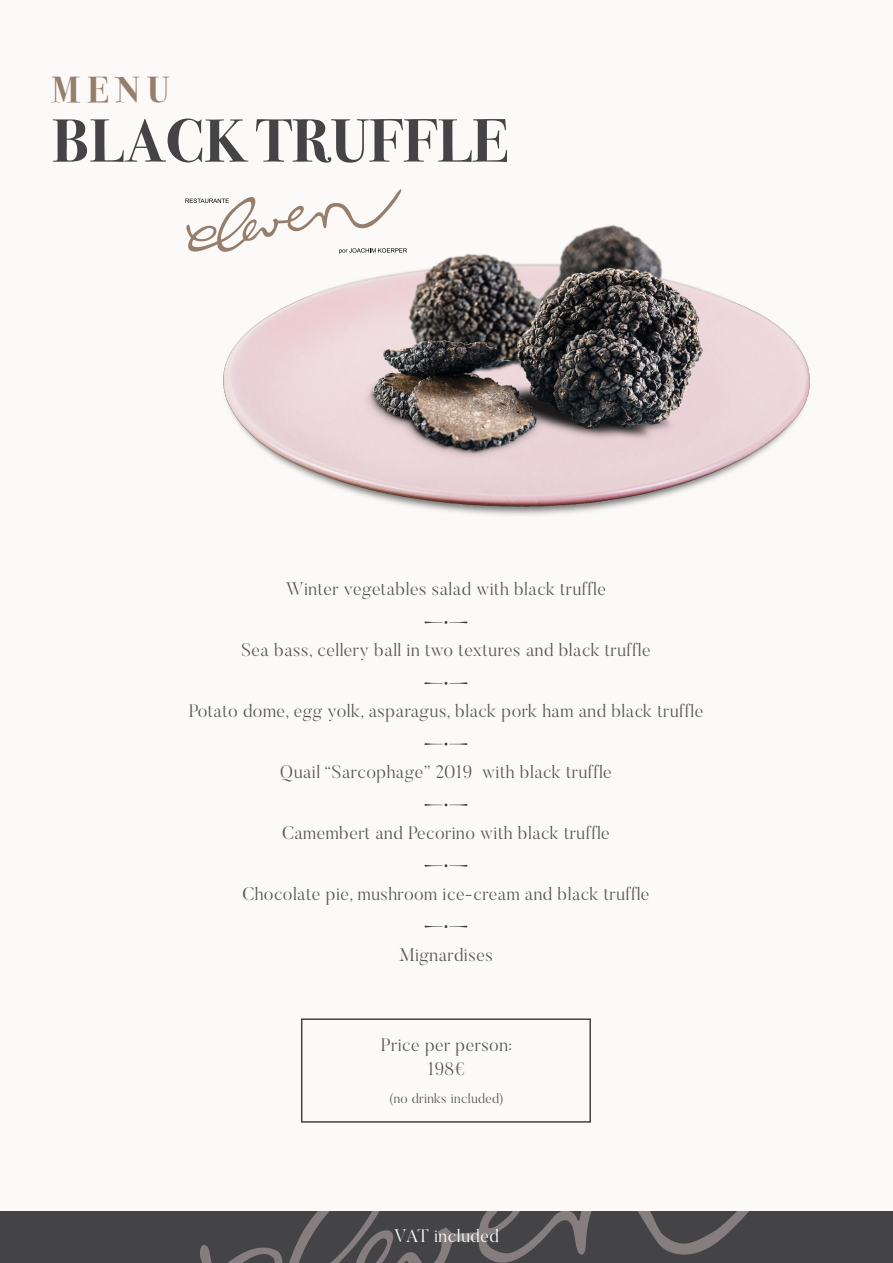
<style>
.page{position:relative;width:893px;height:1263px;background:#fff}
.page>*{position:absolute;margin:0;border:0;box-sizing:border-box;transform-origin:0 0}
.t1{font:700 61.2px "Bodoni Svty Two OSITCTT";color:#444345}
.t2{font:700 36px "Bodoni Svty Two OSITCTT";color:#967e6c}
.t3{font:300 18px/24px "Butler";letter-spacing:.025em;color:#575756;text-align:center}
.t4{font:300 18px "Butler";letter-spacing:.025em;color:#fff}
.t5{font:300 13.5px "Butler";letter-spacing:.025em;color:#575756}
</style>
<div class="page">
<div style="left:0;top:0;width:893px;height:1215px;background:#fcfaf8"></div>
<img style="left:223px;top:225px;width:587px;height:290px">
<svg style="left:185px;top:189px;width:222px;height:65px"></svg>
<div style="left:0;top:1212px;width:893px;height:51px;background:#444345"></div>
<svg style="left:200px;top:1212px;width:548px;height:51px"></svg>
<svg style="left:424px;top:621px;width:44px;height:3px"></svg>
<svg style="left:424px;top:682px;width:44px;height:3px"></svg>
<svg style="left:424px;top:743px;width:44px;height:2px"></svg>
<svg style="left:424px;top:803px;width:44px;height:3px"></svg>
<svg style="left:424px;top:864px;width:44px;height:3px"></svg>
<svg style="left:424px;top:925px;width:44px;height:3px"></svg>
<div style="left:301px;top:1018px;width:290px;height:105px;border:2px solid #444345"></div>
<h2 class="t2" style="left:52px;top:68px;width:119px">MENU</h2>
<h1 class="t1" style="left:52px;top:105px;width:458px">BLACK TRUFFLE</h1>
<p class="t3" style="left:286px;top:577px;width:321px">Winter vegetables salad with black truffle</p>
<p class="t3" style="left:241px;top:638px;width:411px">Sea bass, cellery ball in two textures and black truffle</p>
<p class="t3" style="left:189px;top:699px;width:516px">Potato dome, egg yolk, asparagus, black pork ham and black truffle</p>
<p class="t3" style="left:280px;top:760px;width:333px">Quail “Sarcophage” 2019 with black truffle</p>
<p class="t3" style="left:282px;top:821px;width:329px">Camembert and Pecorino with black truffle</p>
<p class="t3" style="left:242px;top:882px;width:408px">Chocolate pie, mushroom ice-cream and black truffle</p>
<p class="t3" style="left:399px;top:943px;width:95px">Mignardises</p>
<p class="t3" style="left:381px;top:1032px;width:133px">Price per person:<br>198€</p>
<p class="t5" style="left:389px;top:1090px;width:116px">(no drinks included)</p>
<p class="t4" style="left:394px;top:1224px;width:106px">VAT included</p>
</div>
